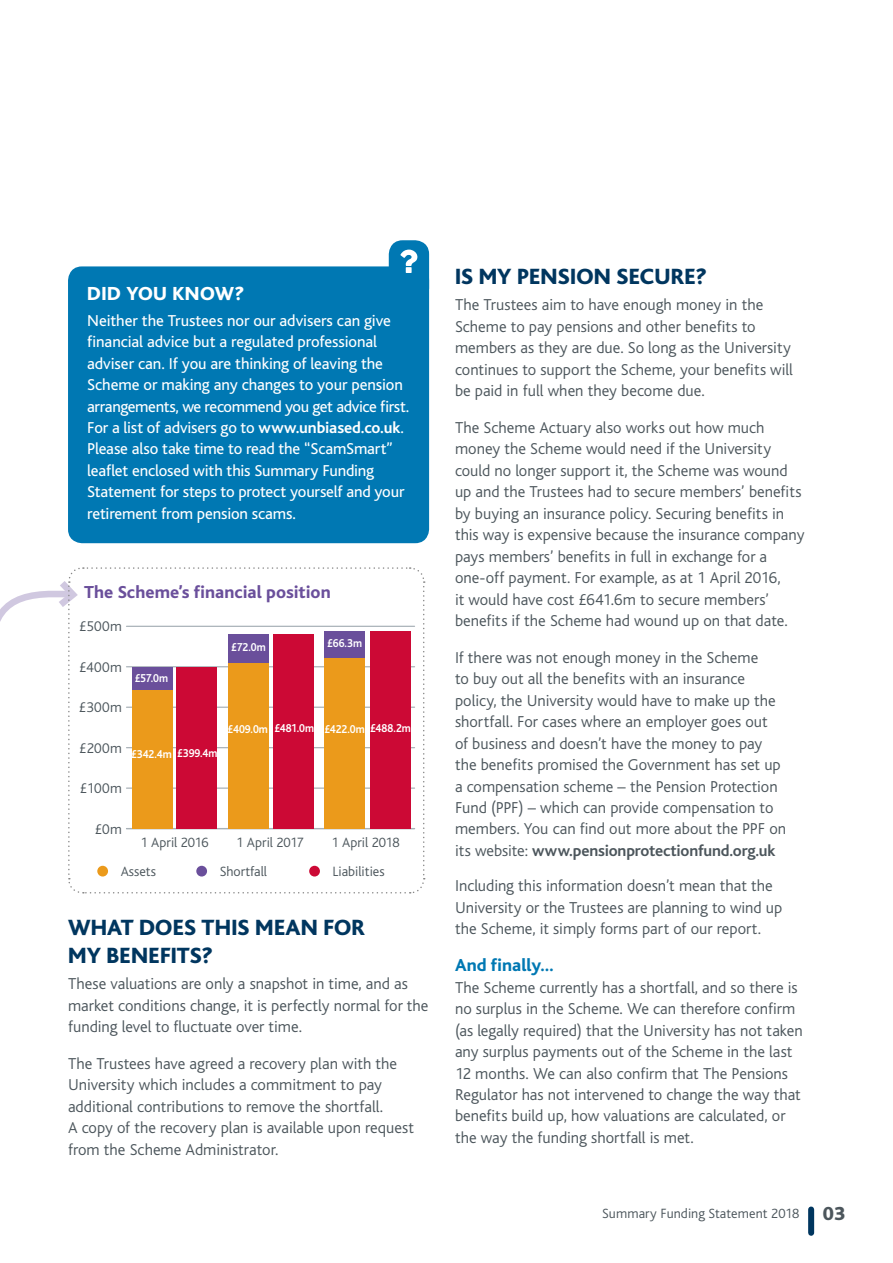
<style>
.page{position:relative;width:893px;height:1263px;background:#fff}
.page>*{position:absolute;margin:0;border:0;box-sizing:border-box;transform-origin:0 0}
.t1{font:800 23.1px/28.3px "Bliss";letter-spacing:.005em;color:#00365f}
.t2{font:800 19.8px "Bliss";letter-spacing:.025em;color:#fff}
.t3{font:800 18.15px "Bliss";color:#6a4f9b}
.t4{font:800 18.15px "Bliss";color:#0078b3}
.t5{font:300 16.5px/21.5px "Bliss";color:#4c565c}
.t6{font:16.5px/21.5px "Bliss";letter-spacing:-.01em;color:#fff}
.t7{font:300 14.7px "Bliss";letter-spacing:.02em;color:#4c565c}
.t8{font:300 14.1px "Bliss";color:#4c565c}
.t9{font:700 12px "Bliss";letter-spacing:.005em;color:#fff;scale:.9 1}
.s1{font-weight:700}
.s2{font-weight:800;font-size:19.8px}
</style>
<div class="page">
<div style="left:808px;top:1209px;width:6px;height:24px;background:#00365f"></div>
<div style="left:68px;top:266px;width:361px;height:277px;background:#0078b3;border-radius:14px"></div>
<div style="left:389px;top:240px;width:40px;height:62px;background:#0078b3;border-radius:14px"></div>
<svg style="left:400px;top:250px;width:17px;height:23px"></svg>
<svg style="left:0;top:567px;width:425px;height:327px"></svg>
<div style="left:97px;top:866px;width:11px;height:10px;background:#eb9a1b;border-radius:50%"></div>
<div style="left:309px;top:866px;width:11px;height:10px;background:#cc0935;border-radius:50%"></div>
<div style="left:196px;top:866px;width:11px;height:10px;background:#6a4f9b;border-radius:50%"></div>
<hr style="left:127px;top:828px;width:288px;height:1px;background:#a8b1b7">
<hr style="left:127px;top:787px;width:288px;height:2px;background:#a8b1b7">
<hr style="left:127px;top:747px;width:288px;height:1px;background:#a8b1b7">
<hr style="left:127px;top:707px;width:288px;height:1px;background:#a8b1b7">
<hr style="left:127px;top:666px;width:288px;height:1px;background:#a8b1b7">
<hr style="left:127px;top:626px;width:288px;height:1px;background:#a8b1b7">
<div style="left:132px;top:667px;width:41px;height:23px;background:#6a4f9b"></div>
<div style="left:228px;top:634px;width:41px;height:29px;background:#6a4f9b"></div>
<div style="left:324px;top:631px;width:41px;height:27px;background:#6a4f9b"></div>
<div style="left:132px;top:690px;width:41px;height:138px;background:#eb9a1b"></div>
<div style="left:176px;top:667px;width:41px;height:161px;background:#cc0935"></div>
<div style="left:228px;top:663px;width:41px;height:165px;background:#eb9a1b"></div>
<div style="left:273px;top:634px;width:41px;height:194px;background:#cc0935"></div>
<div style="left:324px;top:658px;width:41px;height:170px;background:#eb9a1b"></div>
<div style="left:370px;top:631px;width:41px;height:197px;background:#cc0935"></div>
<p class="t2" style="left:87px;top:283px;width:158px">DID YOU KNOW?</p>
<p class="t6" style="left:87px;top:310px;width:323px">Neither the Trustees nor our advisers can give financial advice but a regulated professional adviser can. If you are thinking of leaving the Scheme or making any changes to your pension arrangements, we recommend you get advice first.<br>For a list of advisers go to <span class="s1">www.unbiased.co.uk</span>.<br>Please also take time to read the “ScamSmart” leaflet enclosed with this Summary Funding Statement for steps to protect yourself and your retirement from pension scams.</p>
<p class="t3" style="left:84px;top:583px;width:248px">The Scheme’s financial position</p>
<p class="t7" style="left:79px;top:619px;width:44px">£500m</p>
<p class="t7" style="left:79px;top:659px;width:44px">£400m</p>
<p class="t7" style="left:79px;top:700px;width:45px">£300m</p>
<p class="t9" style="left:135px;top:672px;width:39px">£57.0m</p>
<p class="t7" style="left:79px;top:740px;width:44px">£200m</p>
<p class="t7" style="left:80px;top:781px;width:44px">£100m</p>
<p class="t9" style="left:177px;top:747px;width:46px">£399.4m</p>
<p class="t9" style="left:131px;top:748px;width:47px">£342.4m</p>
<p class="t9" style="left:231px;top:641px;width:40px">£72.0m</p>
<p class="t9" style="left:327px;top:637px;width:40px">£66.3m</p>
<p class="t9" style="left:228px;top:722px;width:205px">£409.0m £481.0m £422.0m £488.2m</p>
<p class="t7" style="left:95px;top:821px;width:29px">£0m</p>
<p class="t8" style="left:141px;top:835px;width:70px">1 April 2016</p>
<p class="t8" style="left:236px;top:835px;width:69px">1 April 2017</p>
<p class="t8" style="left:331px;top:835px;width:70px">1 April 2018</p>
<p class="t8" style="left:121px;top:864px;width:37px">Assets</p>
<p class="t8" style="left:220px;top:864px;width:49px">Shortfall</p>
<p class="t8" style="left:333px;top:864px;width:54px">Liabilities</p>
<h1 class="t1" style="left:68px;top:913px;width:299px">WHAT DOES THIS MEAN FOR<br>MY BENEFITS?</h1>
<p class="t5" style="left:68px;top:973px;width:362px">These valuations are only a snapshot in time, and as market conditions change, it is perfectly normal for the funding level to fluctuate over time.</p>
<p class="t5" style="left:68px;top:1053px;width:348px">The Trustees have agreed a recovery plan with the University which includes a commitment to pay additional contributions to remove the shortfall.<br>A copy of the recovery plan is available upon request from the Scheme Administrator.</p>
<h1 class="t1" style="left:455px;top:263px;width:253px">IS MY PENSION SECURE?</h1>
<p class="t5" style="left:455px;top:294px;width:339px">The Trustees aim to have enough money in the Scheme to pay pensions and other benefits to members as they are due. So long as the University continues to support the Scheme, your benefits will be paid in full when they become due.</p>
<p class="t5" style="left:455px;top:417px;width:351px">The Scheme Actuary also works out how much money the Scheme would need if the University could no longer support it, the Scheme was wound up and the Trustees had to secure members’ benefits by buying an insurance policy. Securing benefits in this way is expensive because the insurance company pays members’ benefits in full in exchange for a one-off payment. For example, as at 1 April 2016,<br>it would have cost £641.6m to secure members’ benefits if the Scheme had wound up on that date.</p>
<p class="t5" style="left:455px;top:647px;width:333px">If there was not enough money in the Scheme<br>to buy out all the benefits with an insurance policy, the University would have to make up the shortfall. For cases where an employer goes out<br>of business and doesn’t have the money to pay the benefits promised the Government has set up a compensation scheme – the Pension Protection Fund (PPF) – which can provide compensation to members. You can find out more about the PPF on its website: <span class="s1">www.pensionprotectionfund.org.uk</span></p>
<p class="t5" style="left:455px;top:875px;width:329px">Including this information doesn’t mean that the<br>University or the Trustees are planning to wind up the Scheme, it simply forms part of our report.</p>
<p class="t4" style="left:455px;top:956px;width:100px">And finally…</p>
<p class="t5" style="left:455px;top:977px;width:349px">The Scheme currently has a shortfall, and so there is no surplus in the Scheme. We can therefore confirm (as legally required) that the University has not taken any surplus payments out of the Scheme in the last 12 months. We can also confirm that The Pensions Regulator has not intervened to change the way that benefits build up, how valuations are calculated, or the way the funding shortfall is met.</p>
<p class="t8" style="left:602px;top:1206px;width:244px">Summary Funding Statement 2018 <span class="s2">03</span></p>
</div>
